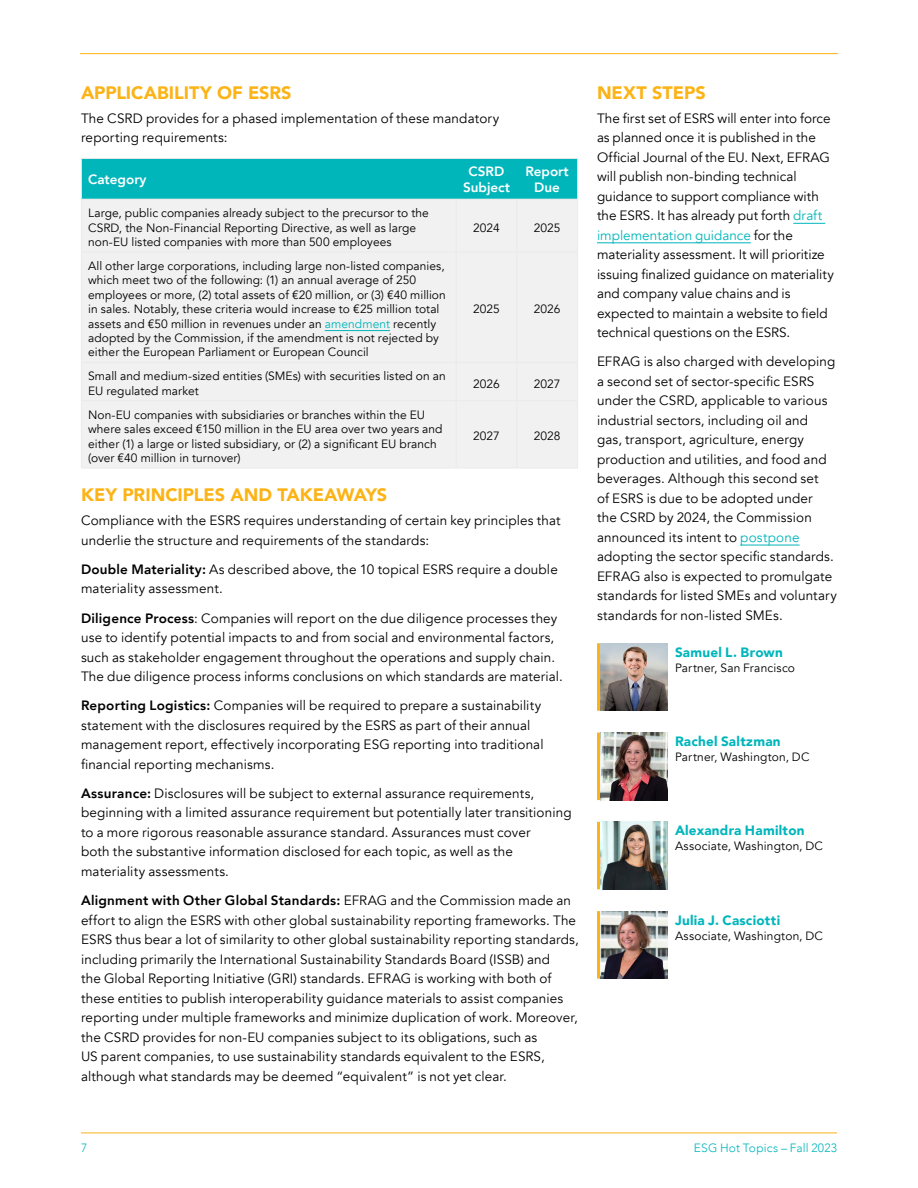
<style>
.page{position:relative;width:918px;height:1188px;background:#fff}
.page>*{position:absolute;margin:0;border:0;box-sizing:border-box;transform-origin:0 0}
.t1{font:900 18px "Avenir";color:#fcb316}
.t2{font:13.5px/19.5px "Avenir";letter-spacing:.01em;color:#000}
.t3{font:900 13.5px "Avenir";letter-spacing:.02em;color:#00b6bc}
.t4{font:800 13.5px/16.2px "Avenir";color:#fff;text-align:center}
.t5{font:12px/14.4px "Avenir";letter-spacing:.005em;color:#000}
.t6{font:300 12px "Avenir";letter-spacing:.015em;color:#00b6bb}
.s1{color:#00b6bb}
.s2{font-weight:800}
</style>
<div class="page">
<hr style="left:81px;top:1133px;width:756px;height:1px;background:#fcb316">
<hr style="left:80px;top:53px;width:758px;height:1px;background:#fcb316">
<div style="left:82px;top:159px;width:495px;height:40px;background:#00b6bb"></div>
<div style="left:82px;top:200px;width:495px;height:268px;background:#f1f1f1"></div>
<hr style="left:81px;top:200px;width:1px;height:52px;background:#eaeaea">
<hr style="left:456px;top:200px;width:1px;height:52px;background:#eaeaea">
<hr style="left:517px;top:200px;width:1px;height:52px;background:#eaeaea">
<hr style="left:577px;top:200px;width:1px;height:52px;background:#eaeaea">
<hr style="left:81px;top:252px;width:375px;height:1px;background:#eaeaea">
<hr style="left:81px;top:252px;width:1px;height:110px;background:#eaeaea">
<hr style="left:456px;top:252px;width:61px;height:1px;background:#eaeaea">
<hr style="left:456px;top:252px;width:1px;height:110px;background:#eaeaea">
<hr style="left:517px;top:252px;width:61px;height:1px;background:#eaeaea">
<hr style="left:517px;top:252px;width:1px;height:110px;background:#eaeaea">
<hr style="left:577px;top:252px;width:1px;height:110px;background:#eaeaea">
<hr style="left:81px;top:362px;width:375px;height:1px;background:#eaeaea">
<hr style="left:81px;top:363px;width:1px;height:37px;background:#eaeaea">
<hr style="left:456px;top:362px;width:61px;height:1px;background:#eaeaea">
<hr style="left:456px;top:363px;width:1px;height:37px;background:#eaeaea">
<hr style="left:517px;top:362px;width:61px;height:1px;background:#eaeaea">
<hr style="left:517px;top:363px;width:1px;height:37px;background:#eaeaea">
<hr style="left:577px;top:363px;width:1px;height:37px;background:#eaeaea">
<hr style="left:81px;top:400px;width:375px;height:1px;background:#eaeaea">
<hr style="left:81px;top:401px;width:1px;height:67px;background:#eaeaea">
<hr style="left:456px;top:400px;width:61px;height:1px;background:#eaeaea">
<hr style="left:456px;top:401px;width:1px;height:67px;background:#eaeaea">
<hr style="left:517px;top:400px;width:61px;height:1px;background:#eaeaea">
<hr style="left:517px;top:401px;width:1px;height:67px;background:#eaeaea">
<hr style="left:577px;top:401px;width:1px;height:67px;background:#eaeaea">
<hr style="left:81px;top:468px;width:375px;height:1px;background:#eaeaea">
<hr style="left:456px;top:468px;width:61px;height:1px;background:#eaeaea">
<hr style="left:517px;top:468px;width:61px;height:1px;background:#eaeaea">
<hr style="left:81px;top:158px;width:375px;height:1px;background:#eaeaea">
<hr style="left:81px;top:159px;width:1px;height:40px;background:#eaeaea">
<hr style="left:456px;top:158px;width:61px;height:1px;background:#eaeaea">
<hr style="left:517px;top:158px;width:61px;height:1px;background:#eaeaea">
<hr style="left:577px;top:159px;width:1px;height:40px;background:#eaeaea">
<hr style="left:81px;top:199px;width:375px;height:1px;background:#eaeaea">
<hr style="left:456px;top:199px;width:61px;height:1px;background:#eaeaea">
<hr style="left:517px;top:199px;width:61px;height:1px;background:#eaeaea">
<hr style="left:325px;top:330px;width:65px;height:1px;background:#00b6bb">
<hr style="left:793px;top:223px;width:32px;height:1px;background:#00b6bb">
<hr style="left:597px;top:242px;width:154px;height:1px;background:#00b6bb">
<hr style="left:740px;top:545px;width:60px;height:1px;background:#00b6bb">
<img style="left:600px;top:643px;width:68px;height:68px">
<hr style="left:597px;top:643px;width:3px;height:68px;background:#fcb316">
<img style="left:600px;top:733px;width:68px;height:67px">
<hr style="left:597px;top:733px;width:3px;height:67px;background:#fcb316">
<img style="left:600px;top:822px;width:68px;height:67px">
<hr style="left:597px;top:822px;width:3px;height:67px;background:#fcb316">
<img style="left:600px;top:911px;width:68px;height:68px">
<hr style="left:597px;top:911px;width:3px;height:68px;background:#fcb316">
<h1 class="t1" style="left:81px;top:77px;width:212px">APPLICABILITY OF ESRS</h1>
<p class="t2" style="left:81px;top:109px;width:420px">The CSRD provides for a phased implementation of these mandatory reporting requirements:</p>
<p class="t4" style="left:88px;top:172px;width:60px">Category</p>
<p class="t4" style="left:463px;top:163px;width:49px">CSRD<br>Subject</p>
<p class="t4" style="left:525px;top:163px;width:45px">Report<br>Due</p>
<p class="t5" style="left:88px;top:206px;width:342px">Large, public companies already subject to the precursor to the<br>CSRD, the Non-Financial Reporting Directive, as well as large non-EU listed companies with more than 500 employees</p>
<p class="t5" style="left:473px;top:220px;width:28px">2024</p>
<p class="t5" style="left:534px;top:220px;width:28px">2025</p>
<p class="t5" style="left:88px;top:259px;width:359px">All other large corporations, including large non-listed companies, which meet two of the following: (1) an annual average of 250 employees or more, (2) total assets of €20 million, or (3) €40 million in sales. Notably, these criteria would increase to €25 million total assets and €50 million in revenues under an <span class="s1">amendment</span> recently adopted by the Commission, if the amendment is not rejected by either the European Parliament or European Council</p>
<p class="t5" style="left:473px;top:302px;width:28px">2025</p>
<p class="t5" style="left:534px;top:302px;width:28px">2026</p>
<p class="t5" style="left:88px;top:369px;width:359px">Small and medium-sized entities (SMEs) with securities listed on an<br>EU regulated market</p>
<p class="t5" style="left:473px;top:376px;width:28px">2026</p>
<p class="t5" style="left:534px;top:376px;width:28px">2027</p>
<p class="t5" style="left:88px;top:408px;width:356px">Non-EU companies with subsidiaries or branches within the EU where sales exceed €150 million in the EU area over two years and either (1) a large or listed subsidiary, or (2) a significant EU branch (over €40 million in turnover)</p>
<p class="t5" style="left:473px;top:429px;width:28px">2027</p>
<p class="t5" style="left:534px;top:429px;width:28px">2028</p>
<h1 class="t1" style="left:81px;top:480px;width:308px">KEY PRINCIPLES AND TAKEAWAYS</h1>
<p class="t2" style="left:81px;top:511px;width:481px">Compliance with the ESRS requires understanding of certain key principles that underlie the structure and requirements of the standards:</p>
<p class="t2" style="left:81px;top:560px;width:478px"><span class="s2">Double Materiality:</span> As described above, the 10 topical ESRS require a double materiality assessment.</p>
<p class="t2" style="left:81px;top:608px;width:483px"><span class="s2">Diligence Process</span>: Companies will report on the due diligence processes they use to identify potential impacts to and from social and environmental factors, such as stakeholder engagement throughout the operations and supply chain.<br>The due diligence process informs conclusions on which standards are material.</p>
<p class="t2" style="left:81px;top:696px;width:464px"><span class="s2">Reporting Logistics:</span> Companies will be required to prepare a sustainability statement with the disclosures required by the ESRS as part of their annual management report, effectively incorporating ESG reporting into traditional financial reporting mechanisms.</p>
<p class="t2" style="left:81px;top:784px;width:492px"><span class="s2">Assurance:</span> Disclosures will be subject to external assurance requirements, beginning with a limited assurance requirement but potentially later transitioning to a more rigorous reasonable assurance standard. Assurances must cover<br>both the substantive information disclosed for each topic, as well as the materiality assessments.</p>
<p class="t2" style="left:81px;top:891px;width:499px"><span class="s2">Alignment with Other Global Standards:</span> EFRAG and the Commission made an effort to align the ESRS with other global sustainability reporting frameworks. The ESRS thus bear a lot of similarity to other global sustainability reporting standards, including primarily the International Sustainability Standards Board (ISSB) and<br>the Global Reporting Initiative (GRI) standards. EFRAG is working with both of these entities to publish interoperability guidance materials to assist companies reporting under multiple frameworks and minimize duplication of work. Moreover, the CSRD provides for non-EU companies subject to its obligations, such as<br>US parent companies, to use sustainability standards equivalent to the ESRS, although what standards may be deemed “equivalent” is not yet clear.</p>
<h1 class="t1" style="left:597px;top:77px;width:110px">NEXT STEPS</h1>
<p class="t2" style="left:597px;top:109px;width:238px">The first set of ESRS will enter into force as planned once it is published in the Official Journal of the EU. Next, EFRAG will publish non-binding technical guidance to support compliance with the ESRS. It has already put forth <span class="s1">draft implementation guidance</span> for the materiality assessment. It will prioritize issuing finalized guidance on materiality and company value chains and is expected to maintain a website to field technical questions on the ESRS.</p>
<p class="t2" style="left:597px;top:352px;width:241px">EFRAG is also charged with developing a second set of sector-specific ESRS under the CSRD, applicable to various industrial sectors, including oil and<br>gas, transport, agriculture, energy production and utilities, and food and beverages. Although this second set<br>of ESRS is due to be adopted under<br>the CSRD by 2024, the Commission announced its intent to <span class="s1">postpone </span>adopting the sector specific standards.<br>EFRAG also is expected to promulgate standards for listed SMEs and voluntary standards for non-listed SMEs.</p>
<p class="t3" style="left:675px;top:640px;width:109px">Samuel L. Brown</p>
<p class="t5" style="left:675px;top:661px;width:122px">Partner, San Francisco</p>
<p class="t3" style="left:675px;top:730px;width:107px">Rachel Saltzman</p>
<p class="t5" style="left:675px;top:750px;width:136px">Partner, Washington, DC</p>
<p class="t3" style="left:675px;top:819px;width:131px">Alexandra Hamilton</p>
<p class="t5" style="left:675px;top:839px;width:150px">Associate, Washington, DC</p>
<p class="t3" style="left:675px;top:908px;width:107px">Julia J. Casciotti</p>
<p class="t5" style="left:675px;top:929px;width:150px">Associate, Washington, DC</p>
<p class="t6" style="left:81px;top:1141px;width:8px">7</p>
<p class="t6" style="left:694px;top:1141px;width:145px">ESG Hot Topics – Fall 2023</p>
</div>
